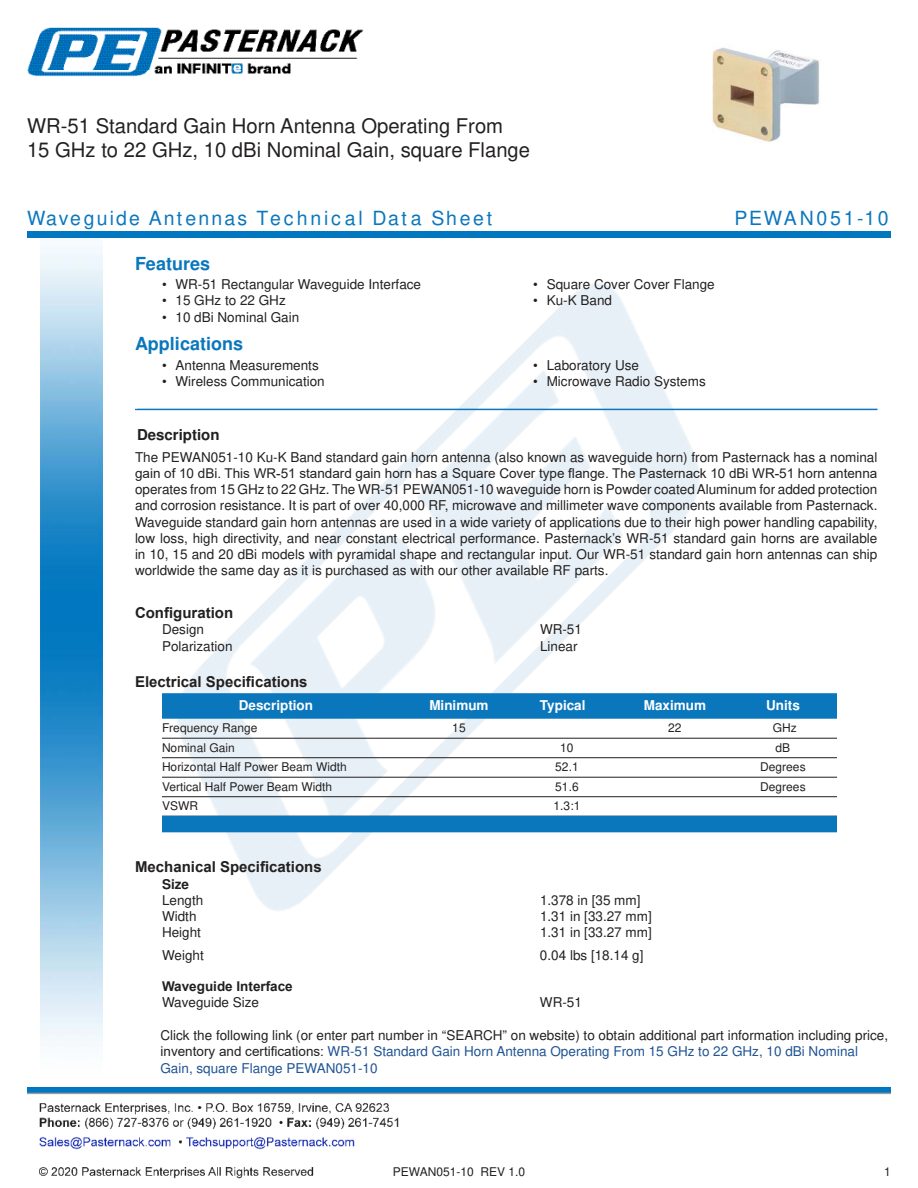
<style>
.page{position:relative;width:918px;height:1188px;background:#fff}
.page>*{position:absolute;margin:0;border:0;box-sizing:border-box;transform-origin:0 0}
.t1{font:20.25px/24.3px "Arial";color:#221f1f}
.t2{font:900 19.5px "Arial";letter-spacing:.115em;color:#0a77bd}
.t3{font:900 19.5px "Arial";letter-spacing:.14em;color:#0a77bd}
.t4{font:700 18px "Arial";color:#0a77bd}
.t5{font:700 15px "Arial";color:#221f1f}
.t6{font:13.5px/16.2px "Arial";color:#221f1f;text-align:justify}
.t7{font:700 13.5px "Arial";color:#fff}
.t8{font:700 13.5px "Arial";color:#221f1f}
.t9{font:12px "Arial";color:#221f1f}
.t10{font:700 7.5px "Arial";color:#fff}
.s1{color:#1f5392}
</style>
<div class="page">
<img style="left:39px;top:1103px;width:360px;height:76px">
<img style="left:102px;top:246px;width:719px;height:724px">
<img style="left:27px;top:1088px;width:864px;height:7px">
<img style="left:40px;top:237px;width:62px;height:804px">
<div style="left:27px;top:231px;width:864px;height:6px;background:#0177c0"></div>
<img style="left:27px;top:27px;width:337px;height:50px">
<hr style="left:135px;top:409px;width:743px;height:1px;background:#0a77bd">
<div style="left:162px;top:693px;width:675px;height:26px;background:#0a77bd"></div>
<hr style="left:162px;top:738px;width:675px;height:1px;background:#221f1f">
<hr style="left:162px;top:757px;width:675px;height:1px;background:#221f1f">
<hr style="left:162px;top:777px;width:675px;height:1px;background:#221f1f">
<hr style="left:162px;top:796px;width:675px;height:1px;background:#221f1f">
<div style="left:162px;top:816px;width:675px;height:16px;background:#0a77bd"></div>
<img style="left:712px;top:47px;width:108px;height:95px">
<h1 class="t1" style="left:27px;top:115px;width:505px">WR-51 Standard Gain Horn Antenna Operating From<br>15 GHz to 22 GHz, 10 dBi Nominal Gain, square Flange</h1>
<h2 class="t2" style="left:27px;top:210px;width:467px">Waveguide Antennas Technical Data Sheet</h2>
<h2 class="t3" style="left:735px;top:210px;width:156px">PEWAN051-10</h2>
<h3 class="t4" style="left:135px;top:256px;width:77px">Features</h3>
<p class="t6" style="left:162px;top:278px;width:261px">• WR-51 Rectangular Waveguide Interface</p>
<p class="t6" style="left:162px;top:294px;width:125px">• 15 GHz to 22 GHz</p>
<p class="t6" style="left:162px;top:310px;width:139px">• 10 dBi Nominal Gain</p>
<h3 class="t4" style="left:135px;top:337px;width:110px">Applications</h3>
<p class="t6" style="left:162px;top:358px;width:158px">• Antenna Measurements</p>
<p class="t6" style="left:162px;top:374px;width:164px">• Wireless Communication</p>
<p class="t10" style="left:135px;top:403px;width:4px">.</p>
<p class="t6" style="left:533px;top:278px;width:183px">• Square Cover Cover Flange</p>
<p class="t6" style="left:533px;top:294px;width:80px">• Ku-K Band</p>
<p class="t6" style="left:533px;top:358px;width:107px">• Laboratory Use</p>
<p class="t6" style="left:533px;top:374px;width:174px">• Microwave Radio Systems</p>
<p class="t5" style="left:137px;top:429px;width:84px">Description</p>
<p class="t6" style="left:135px;top:450px;width:744px">The PEWAN051-10 Ku-K Band standard gain horn antenna (also known as waveguide horn) from Pasternack has a nominal gain of 10 dBi. This WR-51 standard gain horn has a Square Cover type 昀氀ange. The Pasternack 10 dBi WR-51 horn antenna operates from 15 GHz to 22 GHz. The WR-51 PEWAN051-10 waveguide horn is Powder coated Aluminum for added protection and corrosion resistance. It is part of over 40,000 RF, microwave and millimeter wave components available from Pasternack.<br>Waveguide standard gain horn antennas are used in a wide variety of applications due to their high power handling capability, low loss, high directivity, and near constant electrical performance. Pasternack’s WR-51 standard gain horns are available in 10, 15 and 20 dBi models with pyramidal shape and rectangular input. Our WR-51 standard gain horn antennas can ship worldwide the same day as it is purchased as with our other available RF parts.</p>
<p class="t5" style="left:135px;top:602px;width:100px">Con昀椀guration</p>
<p class="t6" style="left:162px;top:622px;width:44px">Design</p>
<p class="t6" style="left:540px;top:622px;width:43px">WR-51</p>
<p class="t6" style="left:162px;top:640px;width:72px">Polarization</p>
<p class="t6" style="left:540px;top:640px;width:39px">Linear</p>
<p class="t5" style="left:135px;top:671px;width:174px">Electrical Speci昀椀cations</p>
<p class="t7" style="left:239px;top:700px;width:76px">Description</p>
<p class="t7" style="left:429px;top:700px;width:61px">Minimum</p>
<p class="t7" style="left:540px;top:700px;width:47px">Typical</p>
<p class="t7" style="left:644px;top:700px;width:64px">Maximum</p>
<p class="t7" style="left:766px;top:700px;width:35px">Units</p>
<p class="t9" style="left:162px;top:723px;width:97px">Frequency Range</p>
<p class="t9" style="left:452px;top:723px;width:15px">15</p>
<p class="t9" style="left:668px;top:723px;width:15px">22</p>
<p class="t9" style="left:773px;top:723px;width:25px">GHz</p>
<p class="t9" style="left:162px;top:743px;width:74px">Nominal Gain</p>
<p class="t9" style="left:560px;top:743px;width:15px">10</p>
<p class="t9" style="left:776px;top:743px;width:16px">dB</p>
<p class="t9" style="left:162px;top:762px;width:186px">Horizontal Half Power Beam Width</p>
<p class="t9" style="left:555px;top:762px;width:25px">52.1</p>
<p class="t9" style="left:760px;top:762px;width:47px">Degrees</p>
<p class="t9" style="left:162px;top:782px;width:172px">Vertical Half Power Beam Width</p>
<p class="t9" style="left:555px;top:782px;width:25px">51.6</p>
<p class="t9" style="left:760px;top:782px;width:47px">Degrees</p>
<p class="t9" style="left:162px;top:801px;width:37px">VSWR</p>
<p class="t9" style="left:554px;top:801px;width:28px">1.3:1</p>
<p class="t5" style="left:135px;top:857px;width:188px">Mechanical Speci昀椀cations</p>
<p class="t8" style="left:162px;top:879px;width:29px">Size</p>
<p class="t6" style="left:162px;top:893px;width:43px">Length</p>
<p class="t6" style="left:540px;top:893px;width:102px">1.378 in [35 mm]</p>
<p class="t6" style="left:162px;top:909px;width:36px">Width</p>
<p class="t6" style="left:540px;top:909px;width:113px">1.31 in [33.27 mm]</p>
<p class="t6" style="left:162px;top:926px;width:41px">Height</p>
<p class="t6" style="left:540px;top:926px;width:113px">1.31 in [33.27 mm]</p>
<p class="t6" style="left:162px;top:948px;width:43px">Weight</p>
<p class="t6" style="left:540px;top:948px;width:105px">0.04 lbs [18.14 g]</p>
<p class="t8" style="left:162px;top:977px;width:132px">Waveguide Interface</p>
<p class="t6" style="left:162px;top:996px;width:99px">Waveguide Size</p>
<p class="t6" style="left:540px;top:996px;width:43px">WR-51</p>
<p class="t6" style="left:160px;top:1029px;width:729px;text-align:left">Click the following link (or enter part number in “SEARCH” on website) to obtain additional part information including price, inventory and certi昀椀cations: <span class="s1">WR-51 Standard Gain Horn Antenna Operating From 15 GHz to 22 GHz, 10 dBi Nominal<br>Gain, square Flange PEWAN051-10</span></p>
<p class="t9" style="left:393px;top:1167px;width:134px">PEWAN051-10 REV 1.0</p>
<p class="t9" style="left:884px;top:1167px;width:8px">1</p>
</div>
